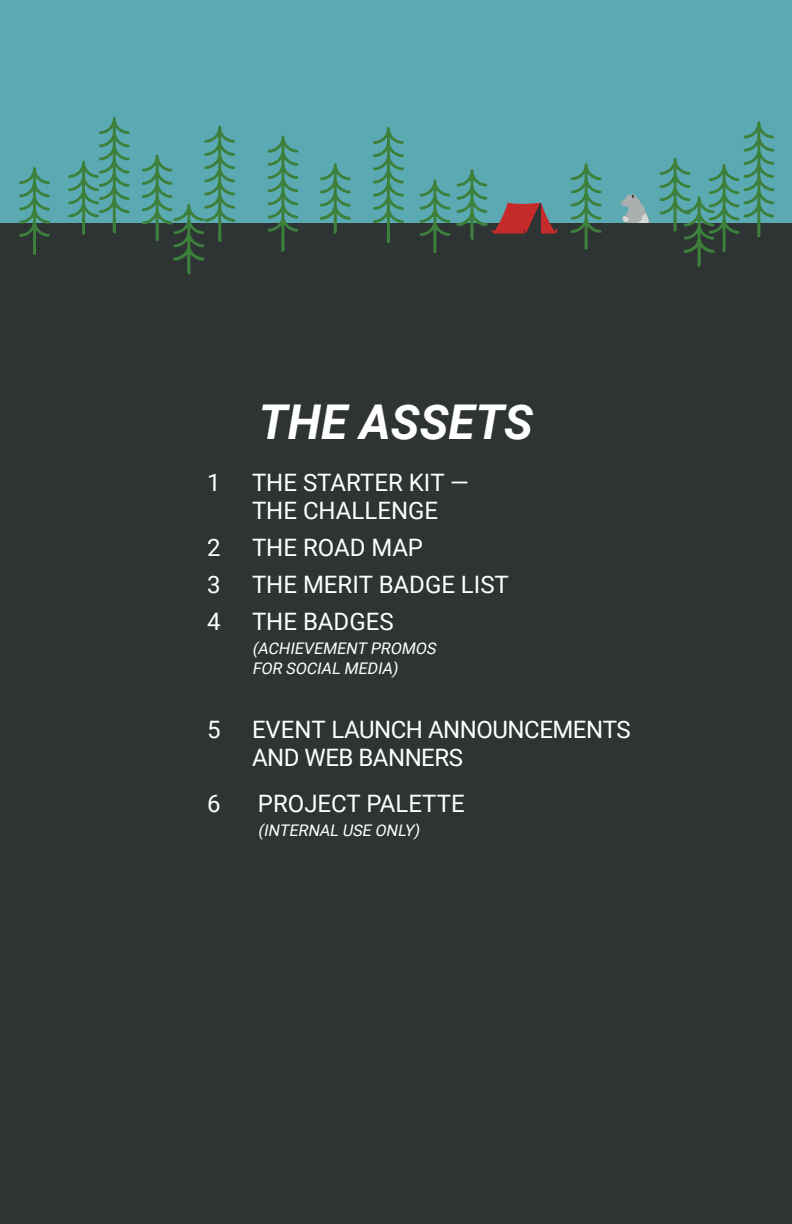
<style>
.page{position:relative;width:792px;height:1224px;background:#fff}
.page>*{position:absolute;margin:0;border:0;box-sizing:border-box;transform-origin:0 0}
.t1{font:italic 700 48px "Roboto";color:#fff}
.t2{font:24px/28px "Roboto";color:#fff}
.t3{font:24px/28px "Roboto";letter-spacing:-.02em;color:#fff}
.t4{font:italic 16px/20px "Roboto";color:#fff}
</style>
<div class="page">
<div style="left:0;top:0;width:792px;height:312px;background:#5ba9b3"></div>
<svg style="left:620px;top:193px;width:30px;height:30px"></svg>
<div style="left:0;top:223px;width:792px;height:1001px;background:#2e3434"></div>
<svg style="left:268px;top:136px;width:30px;height:116px"></svg>
<svg style="left:420px;top:179px;width:30px;height:74px"></svg>
<svg style="left:571px;top:163px;width:31px;height:86px"></svg>
<svg style="left:373px;top:127px;width:31px;height:116px"></svg>
<svg style="left:456px;top:169px;width:102px;height:72px"></svg>
<svg style="left:320px;top:163px;width:31px;height:71px"></svg>
<svg style="left:19px;top:167px;width:31px;height:88px"></svg>
<svg style="left:68px;top:117px;width:62px;height:118px"></svg>
<svg style="left:142px;top:126px;width:93px;height:149px"></svg>
<svg style="left:660px;top:121px;width:114px;height:146px"></svg>
<p class="t1" style="left:259px;top:388px;width:276px">THE ASSETS</p>
<p class="t2" style="left:207px;top:467px;width:15px">1</p>
<p class="t2" style="left:252px;top:467px;width:218px">THE STARTER KIT —<br>THE CHALLENGE</p>
<p class="t2" style="left:207px;top:532px;width:15px">2</p>
<p class="t2" style="left:252px;top:532px;width:173px">THE ROAD MAP</p>
<p class="t2" style="left:207px;top:569px;width:15px">3</p>
<p class="t2" style="left:252px;top:569px;width:258px">THE MERIT BADGE LIST</p>
<p class="t2" style="left:207px;top:606px;width:15px">4</p>
<p class="t2" style="left:252px;top:606px;width:143px">THE BADGES</p>
<p class="t4" style="left:252px;top:637px;width:189px">(ACHIEVEMENT PROMOS<br>FOR SOCIAL MEDIA)</p>
<p class="t2" style="left:207px;top:714px;width:15px">5</p>
<p class="t3" style="left:252px;top:714px;width:380px">EVENT LAUNCH ANNOUNCEMENTS<br>AND WEB BANNERS</p>
<p class="t2" style="left:207px;top:788px;width:15px">6</p>
<p class="t2" style="left:258px;top:788px;width:208px">PROJECT PALETTE</p>
<p class="t4" style="left:258px;top:819px;width:167px">(INTERNAL USE ONLY)</p>
</div>
